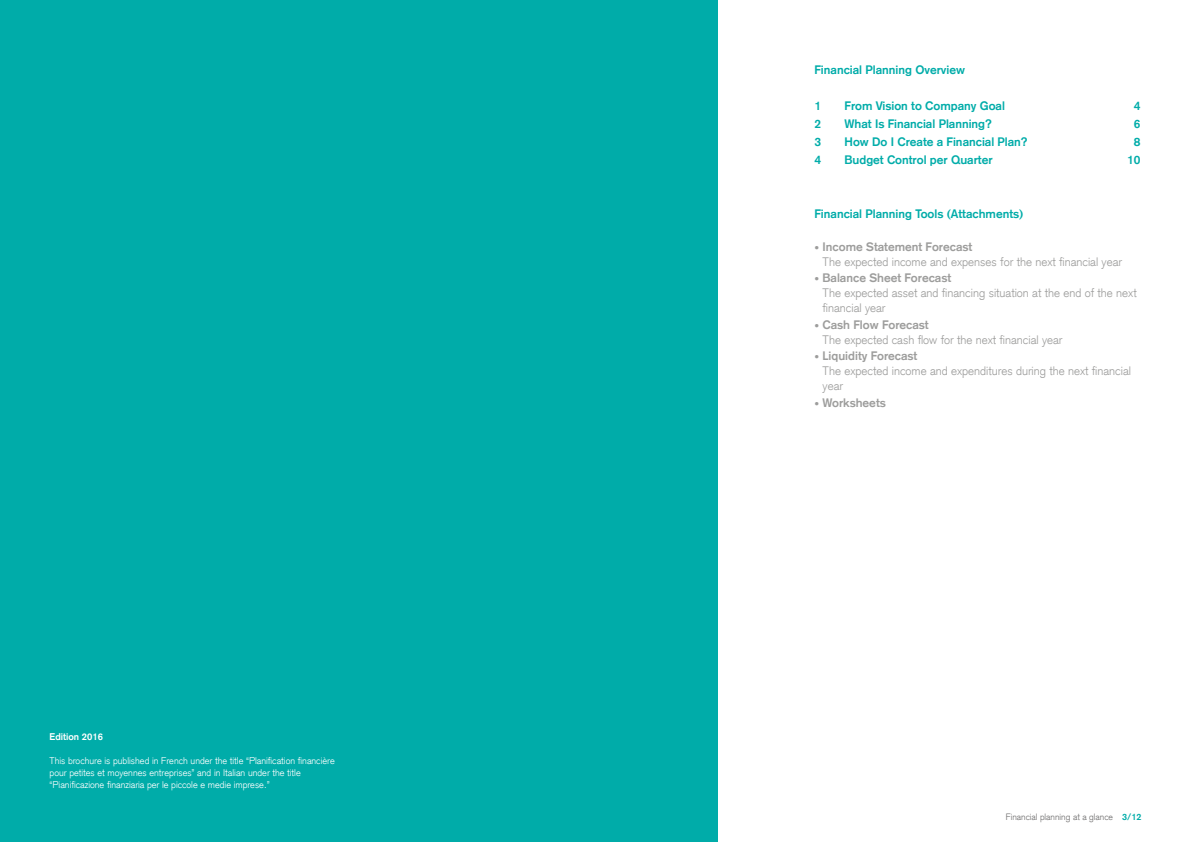
<style>
.page{position:relative;width:1191px;height:842px;background:#fff}
.page>*{position:absolute;margin:0;border:0;box-sizing:border-box;transform-origin:0 0}
.t1{font:300 12px/15px "Credit Suisse Type";color:#9d9d9c}
.t2{font:700 12px "Credit Suisse Type";color:#00aca9}
.t3{font:700 12px "Credit Suisse Type";color:#9d9d9c}
.t4{font:300 9.5px/12px "Credit Suisse Type";color:#fff}
.t5{font:700 9.5px "Credit Suisse Type";color:#fff}
.t6{font:300 9px "Credit Suisse Type";color:#706f6f}
.s1{font-size:9.5px}
.s2{font-weight:700}
.s3{font-weight:300;font-size:9.5px}
.s4{font-weight:700;color:#00aca9}
</style>
<div class="page">
<div style="left:0;top:0;width:718px;height:842px;background:#00aca9"></div>
<p class="t5" style="left:50px;top:731px;width:55px">Edition 2016</p>
<p class="t4" style="left:50px;top:755px;width:287px">This brochure is published in French under the title “Planification financière pour petites et moyennes entreprises” and in Italian under the title “Pianificazione finanziaria per le piccole e medie imprese.”</p>
<p class="t2" style="left:814px;top:63px;width:152px">Financial Planning Overview</p>
<p class="t2" style="left:814px;top:99px;width:8px">1</p>
<p class="t2" style="left:844px;top:99px;width:162px">From Vision to Company Goal</p>
<p class="t2" style="left:1134px;top:99px;width:8px">4</p>
<p class="t2" style="left:814px;top:117px;width:8px">2</p>
<p class="t2" style="left:844px;top:117px;width:149px">What Is Financial Planning?</p>
<p class="t2" style="left:1134px;top:117px;width:8px">6</p>
<p class="t2" style="left:814px;top:135px;width:8px">3</p>
<p class="t2" style="left:844px;top:135px;width:185px">How Do I Create a Financial Plan?</p>
<p class="t2" style="left:1134px;top:135px;width:8px">8</p>
<p class="t2" style="left:814px;top:153px;width:8px">4</p>
<p class="t2" style="left:844px;top:153px;width:150px">Budget Control per Quarter</p>
<p class="t2" style="left:1127px;top:153px;width:15px">10</p>
<p class="t2" style="left:814px;top:207px;width:210px">Financial Planning Tools (Attachments)</p>
<p class="t1" style="left:822px;top:239px;width:301px;text-indent:-8px"><span class="s1">•</span> <span class="s2">Income Statement Forecast<br></span>The expected income and expenses for the next financial year</p>
<p class="t1" style="left:822px;top:271px;width:316px;text-indent:-8px"><span class="s1">•</span> <span class="s2">Balance Sheet Forecast<br></span>The expected asset and financing situation at the end of the next financial year</p>
<p class="t1" style="left:822px;top:317px;width:241px;text-indent:-8px"><span class="s1">•</span> <span class="s2">Cash Flow Forecast<br></span>The expected cash flow for the next financial year</p>
<p class="t1" style="left:822px;top:349px;width:310px;text-indent:-8px"><span class="s1">•</span> <span class="s2">Liquidity Forecast<br></span>The expected income and expenditures during the next financial year</p>
<p class="t3" style="left:814px;top:395px;width:73px"><span class="s3">•</span> Worksheets</p>
<p class="t6" style="left:1005px;top:811px;width:137px">Financial planning at a glance <span class="s4">3/12</span></p>
</div>
